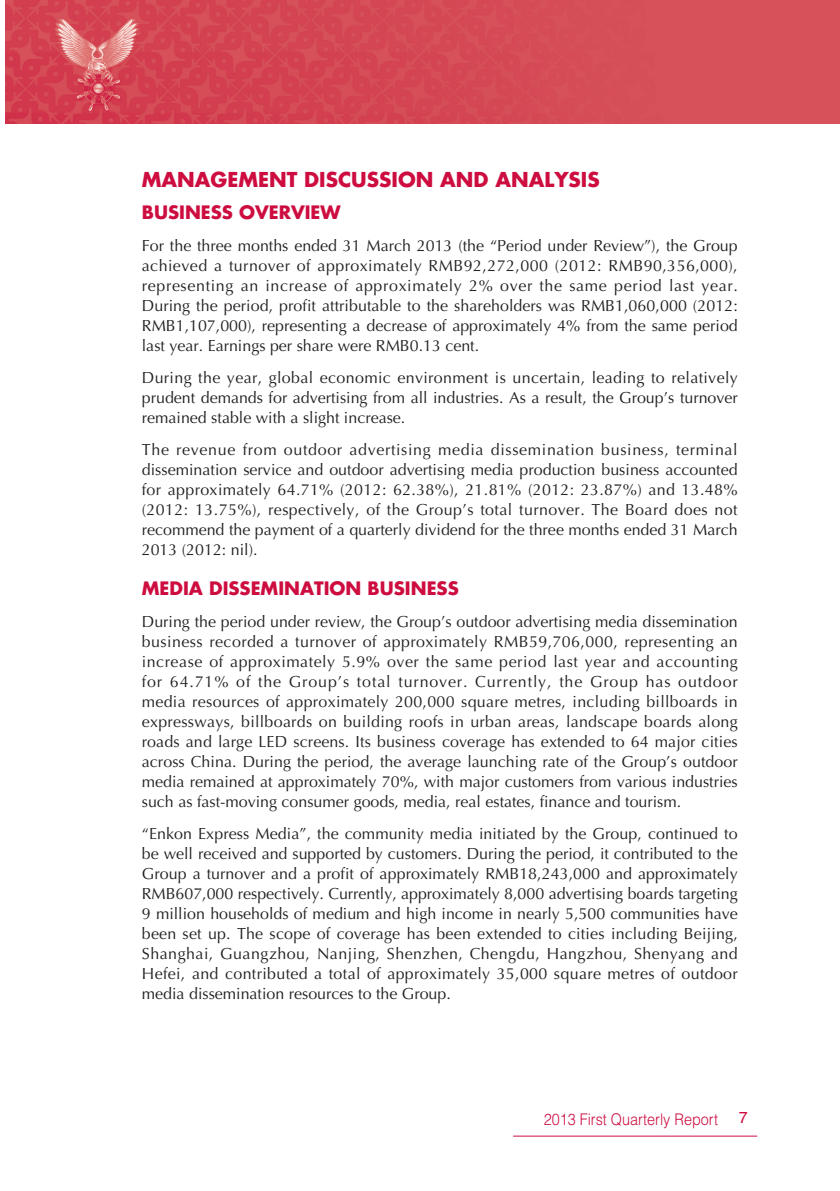
<style>
.page{position:relative;width:840px;height:1191px;background:#fff}
.page>*{position:absolute;margin:0;border:0;box-sizing:border-box;transform-origin:0 0}
.t1{font:700 20px "Futura Std";color:#cd0d40}
.t2{font:700 18px "Futura Std";color:#cd0d40}
.t3{font:16px/20px "Optima LT Std";color:#231f20;text-align:justify}
.t4{font:300 16px "Helvetica LT Std";color:#cd0d40;scale:.9 1}
.t5{font:16px "Helvetica LT Std";color:#cd0d40}
</style>
<div class="page">
<img style="left:6px;top:0;width:833px;height:123px">
<hr style="left:513px;top:1135px;width:243px;height:1px;background:#cd0d40">
<p class="t1" style="left:142px;top:166px;width:459px">MANAGEMENT DISCUSSION AND ANALYSIS</p>
<p class="t2" style="left:142px;top:200px;width:25px">BUSINESS</p>
<p class="t2" style="left:239px;top:200px;width:30px">OVERVIEW</p>
<p class="t3" style="left:142px;top:235px;width:597px">For the three months ended 31 March 2013 (the “Period under Review”), the Group achieved a turnover of approximately RMB92,272,000 (2012: RMB90,356,000), representing an increase of approximately 2% over the same period last year.<br>During the period, profit attributable to the shareholders was RMB1,060,000 (2012:<br>RMB1,107,000), representing a decrease of approximately 4% from the same period last year. Earnings per share were RMB0.13 cent.</p>
<p class="t3" style="left:142px;top:367px;width:597px">During the year, global economic environment is uncertain, leading to relatively prudent demands for advertising from all industries. As a result, the Group’s turnover remained stable with a slight increase.</p>
<p class="t3" style="left:142px;top:439px;width:597px">The revenue from outdoor advertising media dissemination business, terminal dissemination service and outdoor advertising media production business accounted for approximately 64.71% (2012: 62.38%), 21.81% (2012: 23.87%) and 13.48% (2012: 13.75%), respectively, of the Group’s total turnover. The Board does not recommend the payment of a quarterly dividend for the three months ended 31 March 2013 (2012: nil).</p>
<p class="t2" style="left:142px;top:576px;width:30px">MEDIA</p>
<p class="t2" style="left:209px;top:576px;width:26px">DISSEMINATION</p>
<p class="t2" style="left:367px;top:576px;width:25px">BUSINESS</p>
<p class="t3" style="left:142px;top:611px;width:597px">During the period under review, the Group’s outdoor advertising media dissemination business recorded a turnover of approximately RMB59,706,000, representing an increase of approximately 5.9% over the same period last year and accounting for 64.71% of the Group’s total turnover. Currently, the Group has outdoor media resources of approximately 200,000 square metres, including billboards in expressways, billboards on building roofs in urban areas, landscape boards along roads and large LED screens. Its business coverage has extended to 64 major cities across China. During the period, the average launching rate of the Group’s outdoor media remained at approximately 70%, with major customers from various industries such as fast-moving consumer goods, media, real estates, finance and tourism.</p>
<p class="t3" style="left:142px;top:823px;width:597px">“Enkon Express Media”, the community media initiated by the Group, continued to be well received and supported by customers. During the period, it contributed to the Group a turnover and a profit of approximately RMB18,243,000 and approximately RMB607,000 respectively. Currently, approximately 8,000 advertising boards targeting 9 million households of medium and high income in nearly 5,500 communities have been set up. The scope of coverage has been extended to cities including Beijing, Shanghai, Guangzhou, Nanjing, Shenzhen, Chengdu, Hangzhou, Shenyang and Hefei, and contributed a total of approximately 35,000 square metres of outdoor media dissemination resources to the Group.</p>
<p class="t4" style="left:543px;top:1109px;width:195px">2013 First Quarterly Report</p>
<p class="t5" style="left:738px;top:1107px;width:10px">7</p>
</div>
